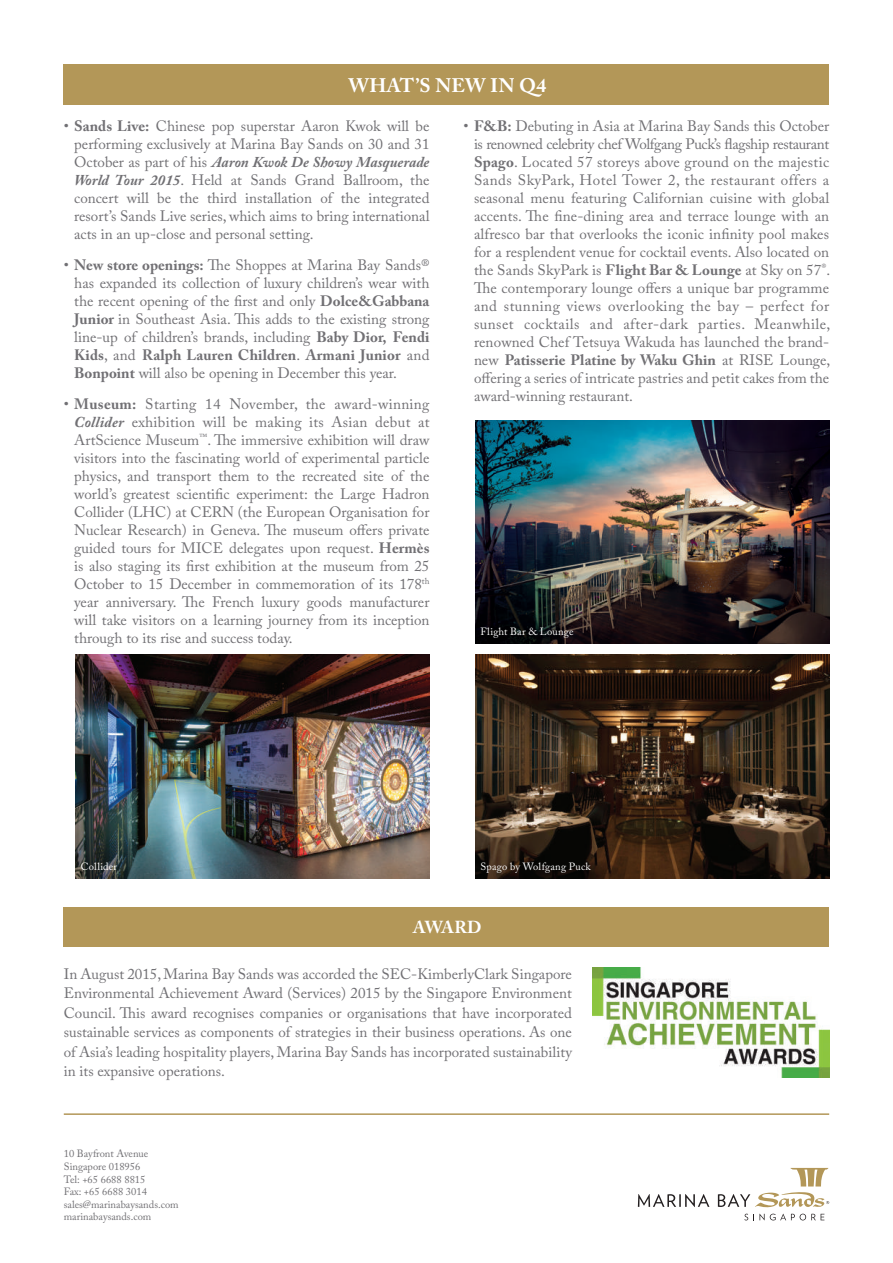
<style>
.page{position:relative;width:893px;height:1263px;background:#fff}
.page>*{position:absolute;margin:0;border:0;box-sizing:border-box;transform-origin:0 0}
.t1{font:700 19.5px "Adobe Caslon Pro";letter-spacing:.025em;color:#fff}
.t2{font:700 17.25px "Adobe Caslon Pro";letter-spacing:-.025em;color:#fff}
.t3{font:15px/18px "Adobe Caslon Pro";color:#717074;text-align:justify}
.t4{font:10.5px/12.6px "Adobe Caslon Pro";color:#717074}
.t5{font:10.5px "Adobe Caslon Pro";letter-spacing:.02em;color:#fff}
.s1{font-weight:700}
.s2{font-weight:700;font-style:italic}
</style>
<div class="page">
<div style="left:64px;top:907px;width:765px;height:39px;background:#b39758"></div>
<div style="left:64px;top:64px;width:765px;height:41px;background:#b39758"></div>
<img style="left:475px;top:420px;width:354px;height:224px">
<img style="left:75px;top:654px;width:354px;height:224px">
<img style="left:475px;top:654px;width:354px;height:224px">
<svg style="left:744px;top:1214px;width:80px;height:6px"></svg>
<svg style="left:638px;top:1192px;width:191px;height:15px"></svg>
<svg style="left:790px;top:1168px;width:38px;height:18px"></svg>
<hr style="left:64px;top:1113px;width:765px;height:2px;background:#b39758">
<img style="left:592px;top:968px;width:237px;height:109px">
<h1 class="t1" style="left:349px;top:74px;width:199px">WHAT’S NEW IN Q4</h1>
<p class="t3" style="left:74px;top:117px;width:357px;text-indent:-10px">• <span class="s1">Sands Live:</span> Chinese pop superstar Aaron Kwok will be performing exclusively at Marina Bay Sands on 30 and 31<br>October as part of his <span class="s2">Aaron Kwok De Showy Masquerade World Tour 2015</span>. Held at Sands Grand Ballroom, the concert will be the third installation of the integrated resort’s Sands Live series, which aims to bring international acts in an up-close and personal setting.</p>
<p class="t3" style="left:74px;top:256px;width:357px;text-indent:-10px">• <span class="s1">New store openings:</span> The Shoppes at Marina Bay Sands® has expanded its collection of luxury children’s wear with the recent opening of the first and only <span class="s1">Dolce&amp;Gabbana Junior</span> in Southeast Asia. This adds to the existing strong line-up of children’s brands, including <span class="s1">Baby Dior, Fendi Kids</span>, and <span class="s1">Ralph Lauren Children</span>. <span class="s1">Armani Junior</span> and <span class="s1">Bonpoint</span> will also be opening in December this year.</p>
<p class="t3" style="left:74px;top:395px;width:357px;text-indent:-10px">• <span class="s1">Museum:</span> Starting 14 November, the award-winning <span class="s2">Collider</span> exhibition will be making its Asian debut at ArtScience Museum<sup>™</sup>. The immersive exhibition will draw visitors into the fascinating world of experimental particle physics, and transport them to the recreated site of the world’s greatest scientific experiment: the Large Hadron Collider (LHC) at CERN (the European Organisation for Nuclear Research) in Geneva. The museum offers private guided tours for MICE delegates upon request. <span class="s1">Hermès </span>is also staging its first exhibition at the museum from 25<br>October to 15 December in commemoration of its 178<sup>th </sup>year anniversary. The French luxury goods manufacturer will take visitors on a learning journey from its inception through to its rise and success today.</p>
<p class="t3" style="left:474px;top:117px;width:358px;text-indent:-10px">• <span class="s1">F&amp;B:</span> Debuting in Asia at Marina Bay Sands this October is renowned celebrity chef Wolfgang Puck’s flagship restaurant <span class="s1">Spago</span>. Located 57 storeys above ground on the majestic Sands SkyPark, Hotel Tower 2, the restaurant offers a seasonal menu featuring Californian cuisine with global accents. The fine-dining area and terrace lounge with an alfresco bar that overlooks the iconic infinity pool makes for a resplendent venue for cocktail events. Also located on the Sands SkyPark is <span class="s1">Flight Bar &amp; Lounge</span> at Sky on 57<sup>®</sup>.<br>The contemporary lounge offers a unique bar programme and stunning views overlooking the bay – perfect for sunset cocktails and after-dark parties. Meanwhile, renowned Chef Tetsuya Wakuda has launched the brand&shy;new <span class="s1">Patisserie Platine by Waku Ghin</span> at RISE Lounge, offering a series of intricate pastries and petit cakes from the award-winning restaurant.</p>
<p class="t5" style="left:480px;top:625px;width:95px">Flight Bar &amp; Lounge</p>
<p class="t5" style="left:81px;top:860px;width:38px">Collider</p>
<p class="t5" style="left:480px;top:860px;width:112px">Spago by Wolfgang Puck</p>
<p class="t2" style="left:413px;top:917px;width:70px">AWARD</p>
<p class="t3" style="left:64px;top:964px;width:510px;line-height:19.5px">In August 2015, Marina Bay Sands was accorded the SEC-KimberlyClark Singapore Environmental Achievement Award (Services) 2015 by the Singapore Environment Council. This award recognises companies or organisations that have incorporated sustainable services as components of strategies in their business operations. As one of Asia’s leading hospitality players, Marina Bay Sands has incorporated sustainability in its expansive operations.</p>
<p class="t4" style="left:64px;top:1147px;width:116px">10 Bayfront Avenue<br>Singapore 018956<br>Tel: +65 6688 8815<br>Fax: +65 6688 3014 sales@marinabaysands.com marinabaysands.com</p>
</div>
